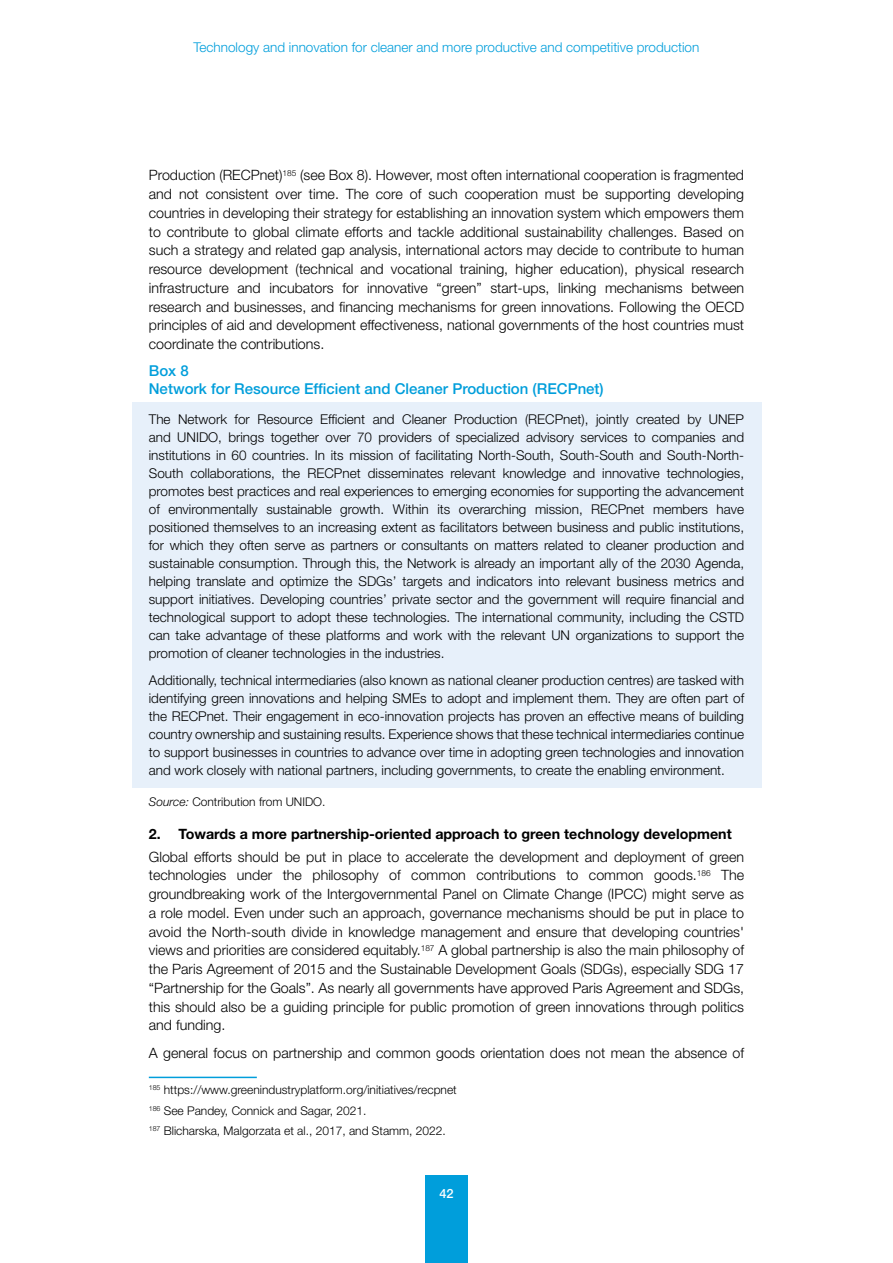
<style>
.page{position:relative;width:893px;height:1263px;background:#fff}
.page>*{position:absolute;margin:0;border:0;box-sizing:border-box;transform-origin:0 0}
.t1{font:500 15px/18px "Helvetica Neue LT Std";color:#009edb}
.t2{font:300 14.25px/18.8px "Helvetica Neue LT Std";color:#000;text-align:justify}
.t3{font:700 14.25px "Helvetica Neue LT Std";color:#000}
.t4{font:300 13.5px/18px "Helvetica Neue LT Std";color:#000;text-align:justify}
.t5{font:300 13.5px "Helvetica Neue LT Std";color:#009edb}
.t6{font:500 12.75px "Helvetica Neue LT Std";color:#fff}
.t7{font:300 12px/20.7px "Helvetica Neue LT Std";color:#000}
.s1{font-style:italic}
</style>
<div class="page">
<div style="left:425px;top:1176px;width:43px;height:87px;background:#009edb"></div>
<div style="left:132px;top:402px;width:629px;height:269px;background:#e7f0fa"></div>
<div style="left:132px;top:662px;width:629px;height:126px;background:#e7f0fa"></div>
<hr style="left:149px;top:1077px;width:108px;height:1px;background:#009edb">
<p class="t5" style="left:194px;top:39px;width:507px">Technology and innovation for cleaner and more productive and competitive production</p>
<p class="t2" style="left:149px;top:166px;width:597px">Production (RECPnet)<sup>185</sup> (see Box 8). However, most often international cooperation is fragmented and not consistent over time. The core of such cooperation must be supporting developing countries in developing their strategy for establishing an innovation system which empowers them to contribute to global climate efforts and tackle additional sustainability challenges. Based on such a strategy and related gap analysis, international actors may decide to contribute to human resource development (technical and vocational training, higher education), physical research infrastructure and incubators for innovative “green” start-ups, linking mechanisms between research and businesses, and financing mechanisms for green innovations. Following the OECD principles of aid and development effectiveness, national governments of the host countries must coordinate the contributions.</p>
<p class="t1" style="left:149px;top:361px;width:456px">Box 8<br>Network for Resource Efficient and Cleaner Production (RECPnet)</p>
<p class="t4" style="left:149px;top:410px;width:597px">The Network for Resource Efficient and Cleaner Production (RECPnet), jointly created by UNEP and UNIDO, brings together over 70 providers of specialized advisory services to companies and institutions in 60 countries. In its mission of facilitating North-South, South-South and South-North-South collaborations, the RECPnet disseminates relevant knowledge and innovative technologies, promotes best practices and real experiences to emerging economies for supporting the advancement of environmentally sustainable growth. Within its overarching mission, RECPnet members have positioned themselves to an increasing extent as facilitators between business and public institutions, for which they often serve as partners or consultants on matters related to cleaner production and sustainable consumption. Through this, the Network is already an important ally of the 2030 Agenda, helping translate and optimize the SDGs’ targets and indicators into relevant business metrics and support initiatives. Developing countries’ private sector and the government will require financial and technological support to adopt these technologies. The international community, including the CSTD can take advantage of these platforms and work with the relevant UN organizations to support the promotion of cleaner technologies in the industries.</p>
<p class="t4" style="left:149px;top:671px;width:597px">Additionally, technical intermediaries (also known as national cleaner production centres) are tasked with identifying green innovations and helping SMEs to adopt and implement them. They are often part of the RECPnet. Their engagement in eco-innovation projects has proven an effective means of building country ownership and sustaining results. Experience shows that these technical intermediaries continue to support businesses in countries to advance over time in adopting green technologies and innovation and work closely with national partners, including governments, to create the enabling environment.</p>
<p class="t7" style="left:149px;top:791px;width:178px"><span class="s1">Source:</span> Contribution from UNIDO.</p>
<p class="t3" style="left:149px;top:825px;width:584px">2. Towards a more partnership-oriented approach to green technology development</p>
<p class="t2" style="left:149px;top:847px;width:597px">Global efforts should be put in place to accelerate the development and deployment of green technologies under the philosophy of common contributions to common goods.<sup>186</sup> The groundbreaking work of the Intergovernmental Panel on Climate Change (IPCC) might serve as a role model. Even under such an approach, governance mechanisms should be put in place to avoid the North-south divide in knowledge management and ensure that developing countries' views and priorities are considered equitably.<sup>187</sup> A global partnership is also the main philosophy of the Paris Agreement of 2015 and the Sustainable Development Goals (SDGs), especially SDG 17 “Partnership for the Goals”. As nearly all governments have approved Paris Agreement and SDGs, this should also be a guiding principle for public promotion of green innovations through politics and funding.</p>
<p class="t2" style="left:149px;top:1043px;width:597px">A general focus on partnership and common goods orientation does not mean the absence of</p>
<p class="t7" style="left:149px;top:1079px;width:309px"><sup>185</sup> https://www.greenindustryplatform.org/initiatives/recpnet<br><sup>186</sup> See Pandey, Connick and Sagar, 2021.<br><sup>187</sup> Blicharska, Malgorzata et al., 2017, and Stamm, 2022.</p>
<p class="t6" style="left:439px;top:1186px;width:16px">42</p>
</div>
